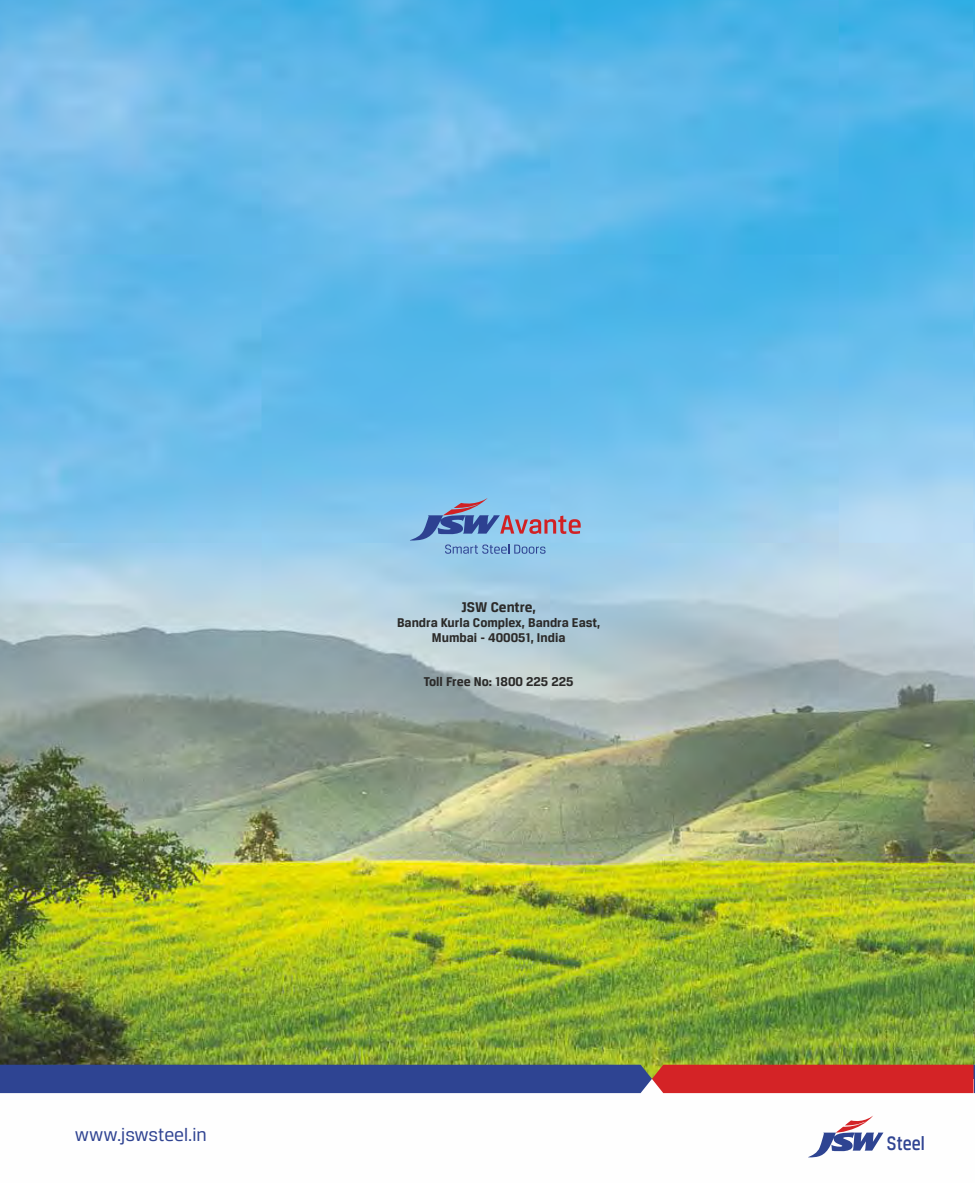
<style>
.page{position:relative;width:975px;height:1183px;background:#fff}
.page>*{position:absolute;margin:0;border:0;box-sizing:border-box;transform-origin:0 0}
.t1{font:500 20.7px "Breuer Text";color:#304492;scale:.85 1}
.t2{font:19.5px "Breuer Text";color:#304492}
.t3{font:700 15px "Breuer Text";color:#2b2a29}
.t4{font:700 13.65px "Breuer Text";color:#2b2a29}
.t5{font:700 13.5px/14.7px "Breuer Text";color:#2b2a29;text-align:center}
</style>
<div class="page">
<img style="left:0;top:0;width:974px;height:1064px">
<svg style="left:0;top:1064px;width:974px;height:28px;background:#663d6d"></svg>
<svg style="left:808px;top:1115px;width:75px;height:42px"></svg>
<svg style="left:409px;top:497px;width:171px;height:56px;background:#86aad1"></svg>
<h2 class="t2" style="left:75px;top:1126px;width:133px">www.jswsteel.in</h2>
<p class="t3" style="left:461px;top:600px;width:76px">JSW Centre,</p>
<p class="t5" style="left:397px;top:616px;width:205px">Bandra Kurla Complex, Bandra East,<br>Mumbai - 400051, India</p>
<p class="t4" style="left:424px;top:675px;width:151px">Toll Free No: 1800 225 225</p>
<h1 class="t1" style="left:886px;top:1134px;width:46px">Steel</h1>
</div>
